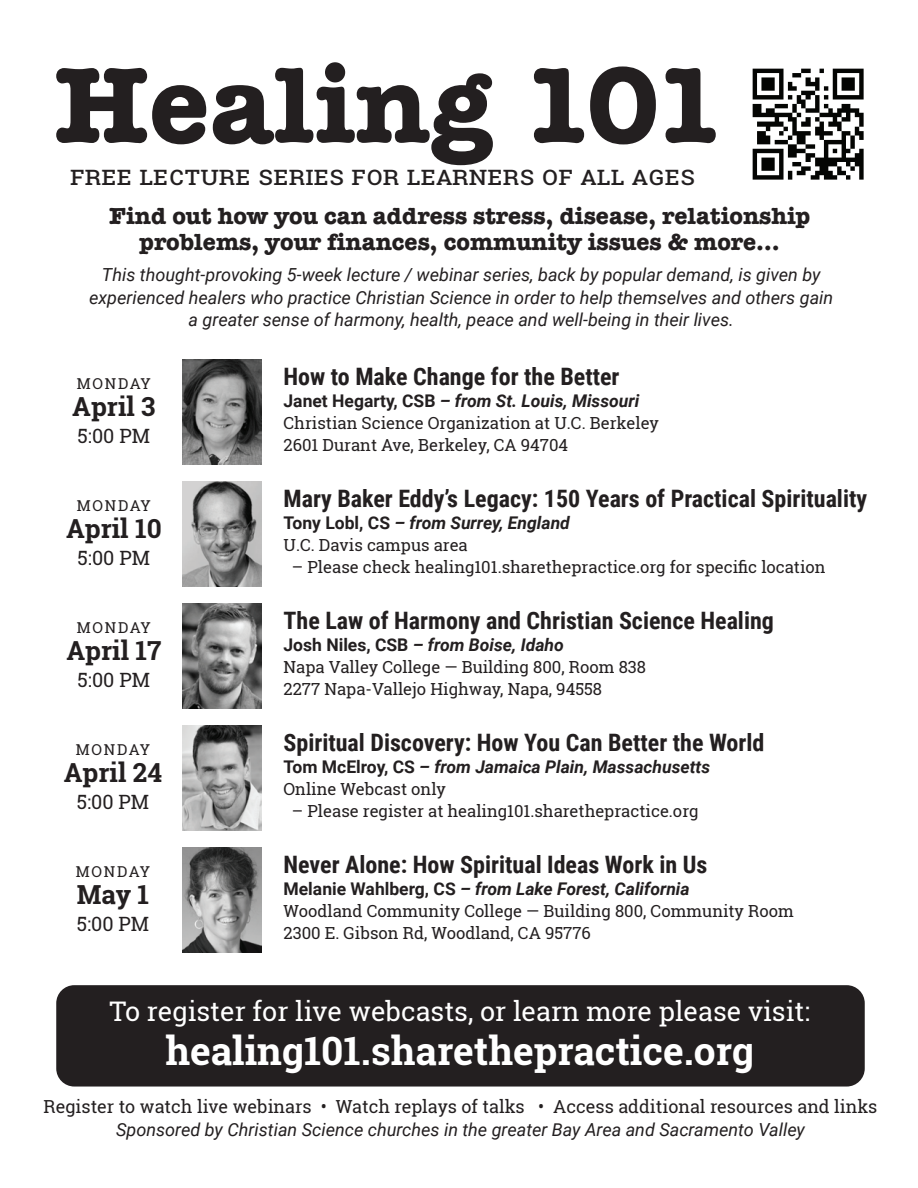
<style>
.page{position:relative;width:918px;height:1188px;background:#fff}
.page>*{position:absolute;margin:0;border:0;box-sizing:border-box;transform-origin:0 0}
.t1{font:700 110.85px "American Typewriter";color:#231f20}
.t2{font:700 39px "Roboto Slab";color:#fff}
.t3{font:27px "Roboto Slab";color:#fff}
.t4{font:26.7px "Roboto Slab";letter-spacing:.06em;color:#231f20}
.t5{font:700 26.25px "Roboto Slab";color:#231f20}
.t6{font:700 24px "Roboto Condensed";color:#231f20}
.t7{font:700 24px/25.2px "American Typewriter";color:#231f20;text-align:center}
.t8{font:19.65px "Roboto Slab";color:#231f20}
.t9{font:italic 18px/22.5px "Roboto";color:#231f20;text-align:center}
.t10{font:18px "Roboto Slab";color:#231f20}
.t11{font:italic 700 17.55px "Roboto";color:#231f20}
.t12{font:16.65px/21.9px "Roboto Slab";color:#231f20}
.t13{font:15px "Roboto Slab";letter-spacing:.12em;color:#231f20}
.s1{font-style:normal}
</style>
<div class="page">
<img style="left:752px;top:68px;width:112px;height:112px">
<div style="left:56px;top:985px;width:809px;height:102px;background:#231f20;border-radius:18px"></div>
<img style="left:182px;top:359px;width:79px;height:106px">
<img style="left:182px;top:603px;width:79px;height:106px">
<img style="left:182px;top:481px;width:79px;height:106px">
<img style="left:182px;top:847px;width:79px;height:106px">
<img style="left:182px;top:725px;width:79px;height:106px">
<h1 class="t1" style="left:54px;top:10px;width:672px">Healing 101</h1>
<h3 class="t4" style="left:70px;top:157px;width:626px">free lecture series for learners of all ages</h3>
<h3 class="t7" style="left:109px;top:203px;width:703px">Find out how you can address stress, disease, relationship problems, your finances, community issues &amp; more…</h3>
<p class="t9" style="left:89px;top:263px;width:746px">This thought-provoking 5-week lecture / webinar series, back by popular demand, is given by experienced healers who practice Christian Science in order to help themselves and others gain a greater sense of harmony, health, peace and well-being in their lives.</p>
<p class="t13" style="left:77px;top:373px;width:76px">MONDAY</p>
<h3 class="t5" style="left:72px;top:388px;width:85px">April 3</h3>
<p class="t8" style="left:78px;top:422px;width:74px">5:00 PM</p>
<p class="t13" style="left:77px;top:495px;width:76px">MONDAY</p>
<h3 class="t5" style="left:66px;top:510px;width:97px">April 10</h3>
<p class="t8" style="left:78px;top:544px;width:74px">5:00 PM</p>
<p class="t13" style="left:77px;top:617px;width:76px">MONDAY</p>
<h3 class="t5" style="left:66px;top:632px;width:96px">April 17</h3>
<p class="t8" style="left:78px;top:666px;width:74px">5:00 PM</p>
<p class="t13" style="left:76px;top:739px;width:76px">MONDAY</p>
<h3 class="t5" style="left:64px;top:754px;width:100px">April 24</h3>
<p class="t8" style="left:77px;top:788px;width:74px">5:00 PM</p>
<p class="t13" style="left:76px;top:861px;width:76px">MONDAY</p>
<h3 class="t5" style="left:77px;top:876px;width:74px">May 1</h3>
<p class="t8" style="left:77px;top:910px;width:74px">5:00 PM</p>
<h3 class="t6" style="left:284px;top:360px;width:337px">How to Make Change for the Better</h3>
<p class="t11" style="left:284px;top:389px;width:357px"><span class="s1">Janet Hegarty, CSB</span> – from St. Louis, Missouri</p>
<p class="t12" style="left:284px;top:412px;width:377px">Christian Science Organization at U.C. Berkeley<br>2601 Durant Ave, Berkeley, CA 94704</p>
<h3 class="t6" style="left:284px;top:482px;width:585px">Mary Baker Eddy’s Legacy: 150 Years of Practical Spirituality</h3>
<p class="t11" style="left:284px;top:511px;width:288px"><span class="s1">Tony Lobl, CS</span> – from Surrey, England</p>
<p class="t12" style="left:284px;top:534px;width:186px">U.C. Davis campus area</p>
<p class="t12" style="left:292px;top:556px;width:535px">– Please check healing101.sharethepractice.org for specific location</p>
<h3 class="t6" style="left:284px;top:604px;width:492px">The Law of Harmony and Christian Science Healing</h3>
<p class="t11" style="left:284px;top:633px;width:282px"><span class="s1">Josh Niles, CSB</span> – from Boise, Idaho</p>
<p class="t12" style="left:284px;top:656px;width:364px">Napa Valley College — Building 800, Room 838<br>2277 Napa-Vallejo Highway, Napa, 94558</p>
<h3 class="t6" style="left:284px;top:726px;width:482px">Spiritual Discovery: How You Can Better the World</h3>
<p class="t11" style="left:284px;top:755px;width:428px"><span class="s1">Tom McElroy, CS</span> – from Jamaica Plain, Massachusetts</p>
<p class="t12" style="left:284px;top:778px;width:164px">Online Webcast only</p>
<p class="t12" style="left:292px;top:800px;width:408px">– Please register at healing101.sharethepractice.org</p>
<h3 class="t6" style="left:284px;top:848px;width:425px">Never Alone: How Spiritual Ideas Work in Us</h3>
<p class="t11" style="left:284px;top:877px;width:408px"><span class="s1">Melanie Wahlberg, CS</span> – from Lake Forest, California</p>
<p class="t12" style="left:284px;top:900px;width:512px">Woodland Community College — Building 800, Community Room<br>2300 E. Gibson Rd, Woodland, CA 95776</p>
<h3 class="t3" style="left:109px;top:993px;width:702px">To register for live webcasts, or learn more please visit:</h3>
<h2 class="t2" style="left:165px;top:1024px;width:590px">healing101.sharethepractice.org</h2>
<p class="t10" style="left:44px;top:1094px;width:835px">Register to watch live webinars • Watch replays of talks • Access additional resources and links</p>
<p class="t9" style="left:116px;top:1118px;width:690px">Sponsored by Christian Science churches in the greater Bay Area and Sacramento Valley</p>
</div>
